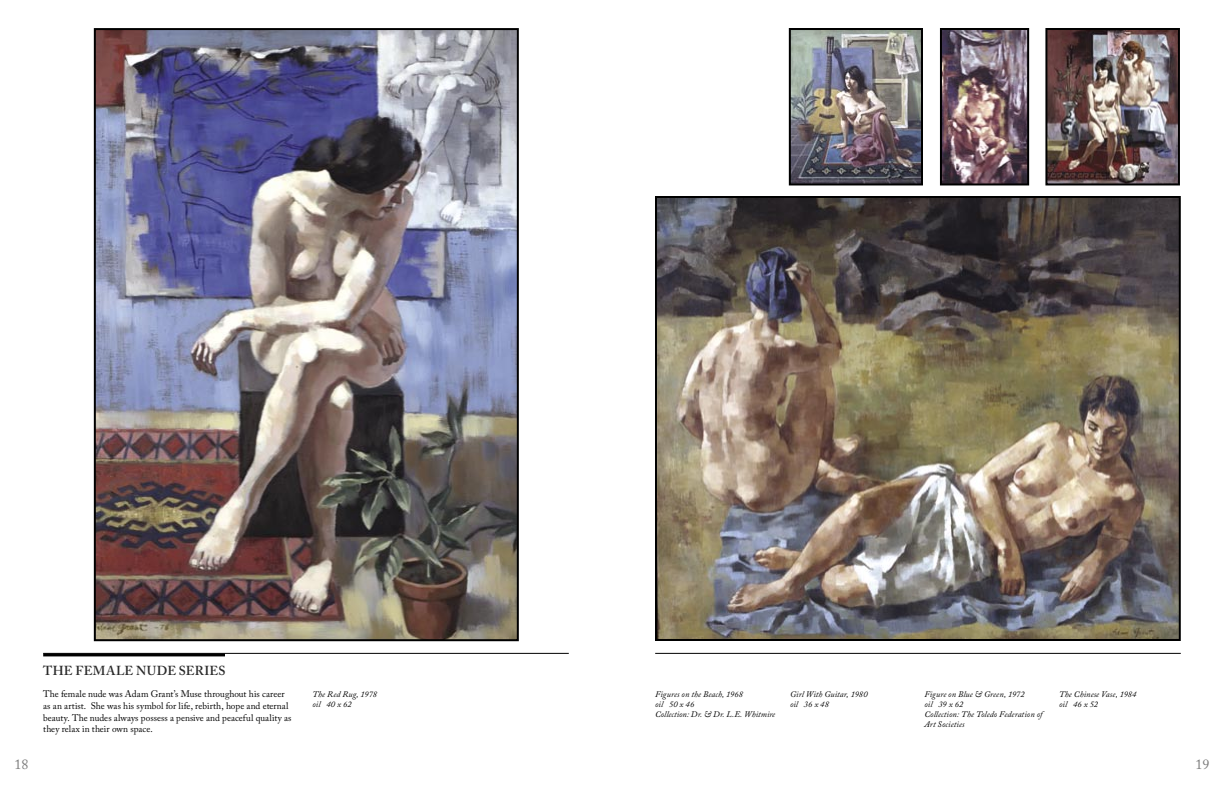
<style>
.page{position:relative;width:1224px;height:792px;background:#fff}
.page>*{position:absolute;margin:0;border:0;box-sizing:border-box;transform-origin:0 0}
.t1{font:14px "Adobe Caslon Pro";color:#7c7c7c}
.Subhead_1_CAPS{font:600 13px "Adobe Caslon Pro";letter-spacing:.02em;color:#2a2a2a}
.Body_text_smaller{font:9.5px/11.6px "Adobe Caslon Pro";letter-spacing:.005em;color:#000}
.Artwork_caption{font:italic 8.5px/10px "Adobe Caslon Pro";letter-spacing:.01em;color:#000}
</style>
<div class="page">
<hr style="left:43px;top:653px;width:526px;height:1px;background:#000">
<hr style="left:43px;top:653px;width:182px;height:3px;background:#000">
<img style="left:97px;top:31px;width:419px;height:607px">
<div style="left:94px;top:28px;width:425px;height:613px;border:2px solid #000"></div>
<hr style="left:655px;top:653px;width:526px;height:1px;background:#000">
<img style="left:658px;top:199px;width:520px;height:439px">
<div style="left:655px;top:196px;width:526px;height:445px;border:2px solid #000"></div>
<img style="left:792px;top:31px;width:128px;height:151px">
<div style="left:789px;top:28px;width:134px;height:157px;border:2px solid #000"></div>
<img style="left:1048px;top:31px;width:129px;height:151px">
<div style="left:1045px;top:28px;width:135px;height:157px;border:2px solid #000"></div>
<img style="left:943px;top:31px;width:83px;height:151px">
<div style="left:940px;top:28px;width:89px;height:157px;border:2px solid #000"></div>
<p class="Subhead_1_CAPS" style="left:43px;top:663px;width:184px">THE FEMALE NUDE SERIES</p>
<p class="Body_text_smaller" style="left:43px;top:688px;width:250px">The female nude was Adam Grant’s Muse throughout his career as an artist. She was his symbol for life, rebirth, hope and eternal beauty. The nudes always possess a pensive and peaceful quality as they relax in their own space.</p>
<p class="Artwork_caption" style="left:312px;top:689px;width:66px">The Red Rug, 1978 oil 40 x 62</p>
<p class="Artwork_caption" style="left:655px;top:689px;width:122px">Figures on the Beach, 1968<br>oil 50 x 46<br>Collection: Dr. &amp; Dr. L.E. Whitmire</p>
<p class="Artwork_caption" style="left:790px;top:689px;width:79px">Girl With Guitar, 1980 oil 36 x 48</p>
<p class="Artwork_caption" style="left:924px;top:689px;width:120px">Figure on Blue &amp; Green, 1972<br>oil 39 x 62<br>Collection: The Toledo Federation of<br>Art Societies</p>
<p class="Artwork_caption" style="left:1059px;top:689px;width:79px">The Chinese Vase, 1984 oil 46 x 52</p>
<p class="t1" style="left:14px;top:756px;width:15px">18</p>
<p class="t1" style="left:1196px;top:756px;width:15px">19</p>
</div>
